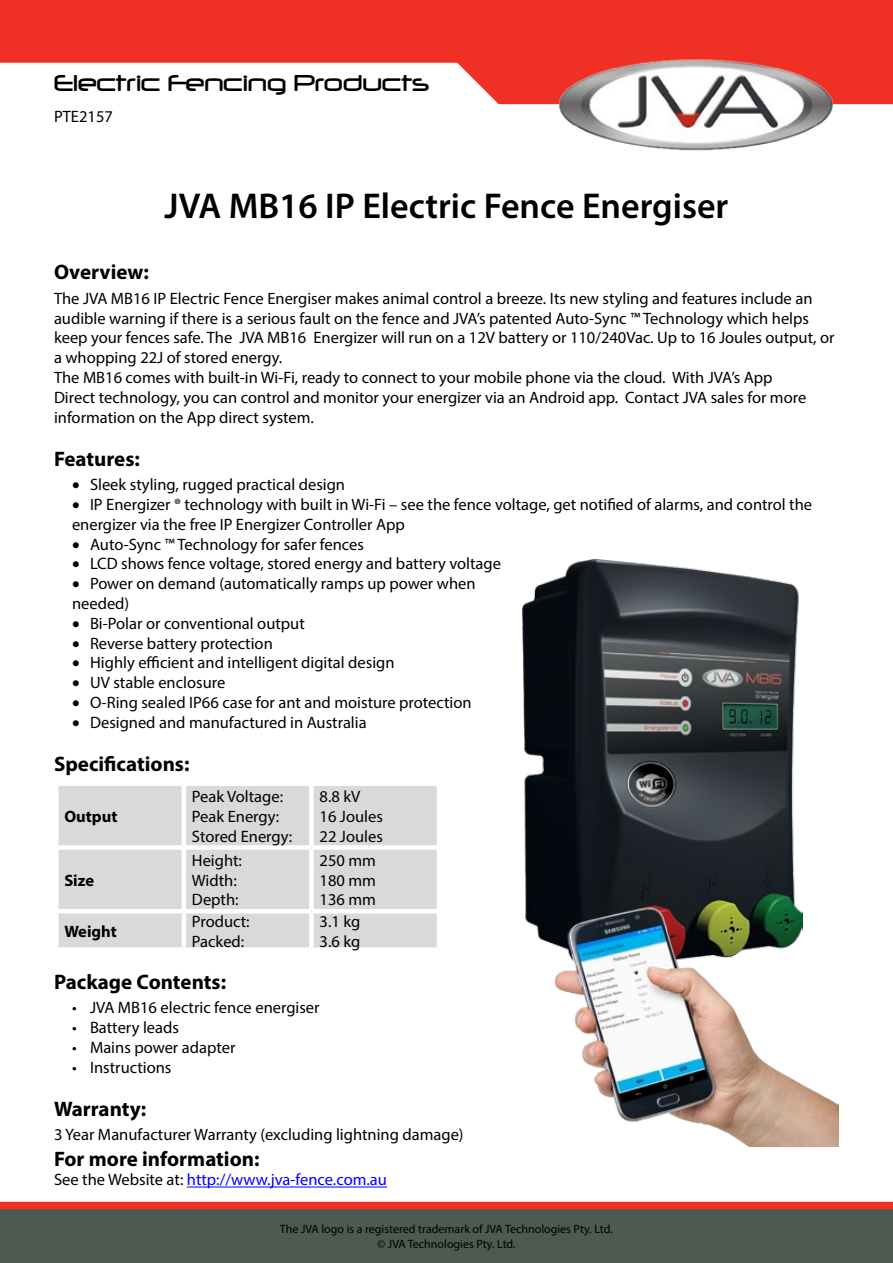
<style>
.page{position:relative;width:893px;height:1263px;background:#fff}
.page>*{position:absolute;margin:0;border:0;box-sizing:border-box;transform-origin:0 0}
.t1{font:600 36px "Myriad Pro";color:#000}
.t2{font:27px "Neuropol";color:#000}
.t3{font:700 21px "Myriad Pro";color:#000}
.t4{font:16.5px/19.8px "Myriad Pro";color:#000}
.t5{font:16.5px "Myriad Pro";color:#00f}
.t6{font:700 16.5px "Myriad Pro";color:#000}
.t7{font:12px/14.4px "Myriad Pro";color:#000;text-align:center}
.s1{color:#000}
</style>
<div class="page">
<svg style="left:0;top:0;width:893px;height:104px;fill:#ee3124"></svg>
<svg style="left:0;top:1202px;width:893px;height:61px"></svg>
<img style="left:531px;top:39px;width:329px;height:112px">
<hr style="left:187px;top:1186px;width:200px;height:1px;background:#00f">
<div style="left:58px;top:786px;width:379px;height:161px;background:#d9d9d9"></div>
<div style="left:54px;top:845px;width:130px;height:5px;background:#fff"></div>
<div style="left:184px;top:845px;width:127px;height:5px;background:#fff"></div>
<div style="left:311px;top:845px;width:130px;height:5px;background:#fff"></div>
<hr style="left:54px;top:909px;width:130px;height:4px;background:#fff">
<hr style="left:184px;top:909px;width:127px;height:4px;background:#fff">
<hr style="left:311px;top:909px;width:130px;height:4px;background:#fff">
<hr style="left:182px;top:786px;width:4px;height:59px;background:#fff">
<div style="left:309px;top:786px;width:5px;height:59px;background:#fff"></div>
<hr style="left:182px;top:850px;width:4px;height:59px;background:#fff">
<div style="left:309px;top:850px;width:5px;height:59px;background:#fff"></div>
<hr style="left:182px;top:913px;width:4px;height:34px;background:#fff">
<div style="left:309px;top:913px;width:5px;height:34px;background:#fff"></div>
<img style="left:522px;top:559px;width:277px;height:366px">
<img style="left:534px;top:877px;width:304px;height:270px">
<h2 class="t2" style="left:54px;top:69px;width:377px">Electric Fencing Products</h2>
<p class="t4" style="left:54px;top:106px;width:60px">PTE2157</p>
<h1 class="t1" style="left:165px;top:183px;width:565px">JVA MB16 IP Electric Fence Energiser</h1>
<p class="t3" style="left:54px;top:259px;width:96px">Overview:</p>
<p class="t4" style="left:54px;top:288px;width:782px">The JVA MB16 IP Electric Fence Energiser makes animal control a breeze. Its new styling and features include an audible warning if there is a serious fault on the fence and JVA’s patented Auto-Sync ™ Technology which helps keep your fences safe. The JVA MB16 Energizer will run on a 12V battery or 110/240Vac. Up to 16 Joules output, or a whopping 22J of stored energy.<br>The MB16 comes with built-in Wi-Fi, ready to connect to your mobile phone via the cloud. With JVA’s App<br>Direct technology, you can control and monitor your energizer via an Android app. Contact JVA sales for more information on the App direct system.</p>
<p class="t3" style="left:54px;top:445px;width:87px">Features:</p>
<p class="t4" style="left:72px;top:474px;width:275px">• Sleek styling, rugged practical design</p>
<p class="t4" style="left:72px;top:494px;width:742px">• IP Energizer ® technology with built in Wi-Fi – see the fence voltage, get notified of alarms, and control the energizer via the free IP Energizer Controller App</p>
<p class="t4" style="left:72px;top:534px;width:294px">• Auto-Sync ™ Technology for safer fences</p>
<p class="t4" style="left:72px;top:554px;width:431px">• LCD shows fence voltage, stored energy and battery voltage</p>
<p class="t4" style="left:72px;top:573px;width:405px">• Power on demand (automatically ramps up power when needed)</p>
<p class="t4" style="left:72px;top:613px;width:234px">• Bi-Polar or conventional output</p>
<p class="t4" style="left:72px;top:633px;width:202px">• Reverse battery protection</p>
<p class="t4" style="left:72px;top:653px;width:324px">• Highly efficient and intelligent digital design</p>
<p class="t4" style="left:72px;top:672px;width:155px">• UV stable enclosure</p>
<p class="t4" style="left:72px;top:692px;width:401px">• O-Ring sealed IP66 case for ant and moisture protection</p>
<p class="t4" style="left:72px;top:712px;width:296px">• Designed and manufactured in Australia</p>
<p class="t3" style="left:54px;top:750px;width:137px">Specifications:</p>
<p class="t6" style="left:64px;top:805px;width:55px">Output</p>
<p class="t4" style="left:192px;top:786px;width:102px">Peak Voltage:<br>Peak Energy:<br>Stored Energy:</p>
<p class="t4" style="left:320px;top:786px;width:65px">8.8 kV<br>16 Joules<br>22 Joules</p>
<p class="t6" style="left:64px;top:869px;width:31px">Size</p>
<p class="t4" style="left:192px;top:850px;width:52px">Height:<br>Width:<br>Depth:</p>
<p class="t4" style="left:320px;top:850px;width:58px;text-align:justify">250 mm 180 mm 136 mm</p>
<p class="t6" style="left:64px;top:920px;width:54px">Weight</p>
<p class="t4" style="left:192px;top:911px;width:59px">Product:<br>Packed:</p>
<p class="t4" style="left:320px;top:911px;width:42px">3.1 kg<br>3.6 kg</p>
<p class="t3" style="left:54px;top:968px;width:174px">Package Contents:</p>
<p class="t4" style="left:72px;top:998px;width:249px">• JVA MB16 electric fence energiser</p>
<p class="t4" style="left:72px;top:1017px;width:108px">• Battery leads</p>
<p class="t4" style="left:72px;top:1037px;width:165px">• Mains power adapter</p>
<p class="t4" style="left:72px;top:1057px;width:101px">• Instructions</p>
<p class="t3" style="left:54px;top:1095px;width:94px">Warranty:</p>
<p class="t4" style="left:54px;top:1125px;width:411px">3 Year Manufacturer Warranty (excluding lightning damage)</p>
<p class="t3" style="left:54px;top:1145px;width:207px">For more information:</p>
<p class="t5" style="left:54px;top:1170px;width:334px"><span class="s1">See the Website at:</span> http://www.jva-fence.com.au</p>
<p class="t7" style="left:280px;top:1222px;width:334px">The JVA logo is a registered trademark of JVA Technologies Pty. Ltd. © JVA Technologies Pty. Ltd.</p>
</div>
